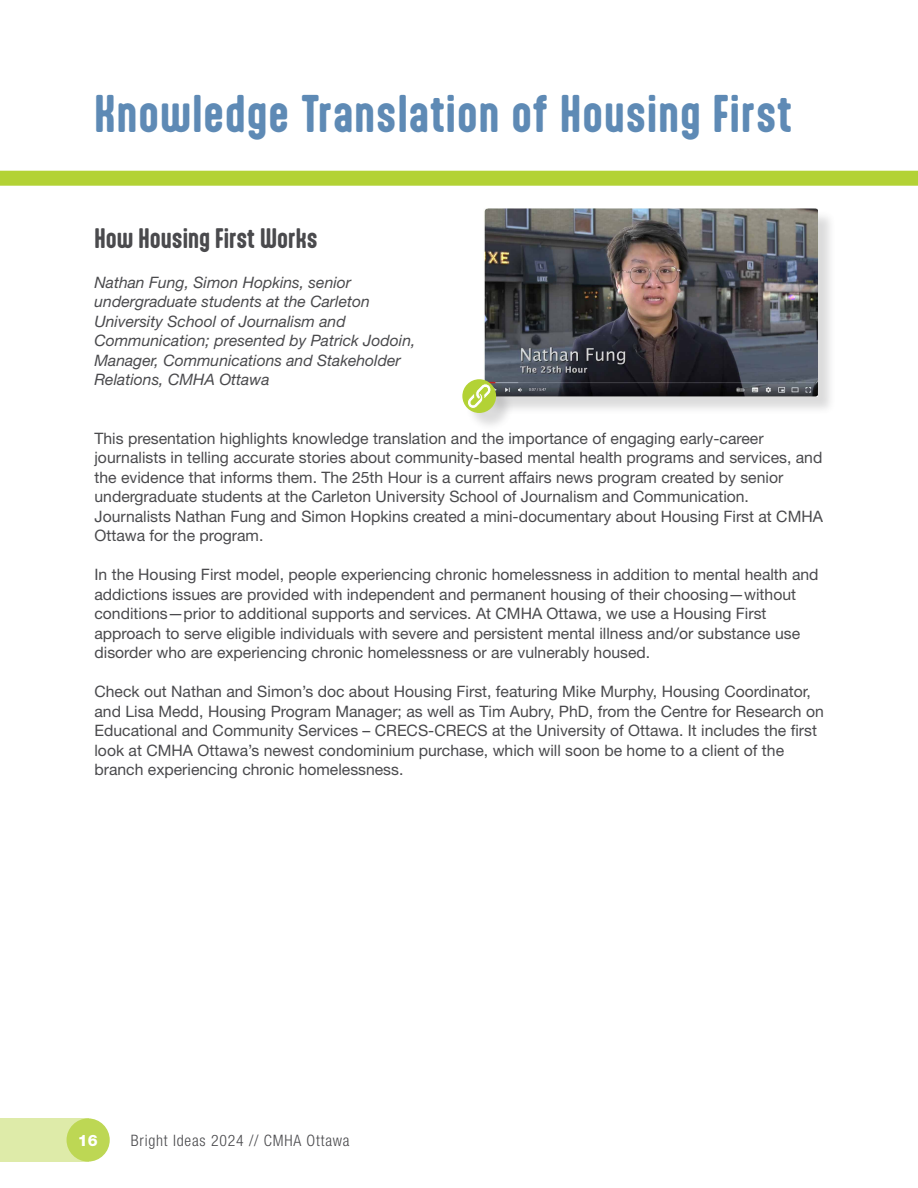
<style>
.page{position:relative;width:918px;height:1188px;background:#fff}
.page>*{position:absolute;margin:0;border:0;box-sizing:border-box;transform-origin:0 0}
.t1{font:700 45px "Aptly";letter-spacing:.025em;color:#5e8ab5}
.t2{font:700 24px "Aptly";color:#4a4a4d}
.t3{font:15.75px/19.5px "Helvetica Neue LT Std";color:#4a4a4d}
.t4{font:italic 15.75px/19.5px "Helvetica Neue LT Std";color:#4a4a4d}
.t5{font:300 condensed 15.75px "Helvetica Neue LT Std";letter-spacing:.05em;color:#4a4a4d}
.t6{font:800 15.75px "Helvetica Neue LT Std";color:#fff}
</style>
<div class="page">
<div style="left:0;top:1118px;width:88px;height:44px;background:#deeba9"></div>
<div style="left:67px;top:1118px;width:43px;height:44px;background:#bdd754;border-radius:50%"></div>
<div style="left:0;top:171px;width:918px;height:15px;background:#b3d235"></div>
<div style="left:486px;top:210px;width:351px;height:205px;background:#4a4a4d;opacity:.2"></div>
<img style="left:484px;top:208px;width:334px;height:188px">
<div style="left:465px;top:382px;width:49px;height:49px;background:#4a4a4d;opacity:.2"></div>
<svg style="left:462px;top:379px;width:34px;height:34px"></svg>
<svg style="left:466px;top:383px;width:27px;height:27px"></svg>
<h1 class="t1" style="left:94px;top:85px;width:699px">Knowledge Translation of Housing First</h1>
<h2 class="t2" style="left:94px;top:223px;width:225px">How Housing First Works</h2>
<p class="t4" style="left:94px;top:272px;width:322px">Nathan Fung, Simon Hopkins, senior undergraduate students at the Carleton University School of Journalism and Communication; presented by Patrick Jodoin, Manager, Communications and Stakeholder Relations, CMHA Ottawa</p>
<p class="t3" style="left:94px;top:428px;width:730px">This presentation highlights knowledge translation and the importance of engaging early-career journalists in telling accurate stories about community-based mental health programs and services, and the evidence that informs them. The 25th Hour is a current affairs news program created by senior undergraduate students at the Carleton University School of Journalism and Communication.<br>Journalists Nathan Fung and Simon Hopkins created a mini-documentary about Housing First at CMHA Ottawa for the program.</p>
<p class="t3" style="left:94px;top:565px;width:726px">In the Housing First model, people experiencing chronic homelessness in addition to mental health and addictions issues are provided with independent and permanent housing of their choosing—without conditions—prior to additional supports and services. At CMHA Ottawa, we use a Housing First approach to serve eligible individuals with severe and persistent mental illness and/or substance use disorder who are experiencing chronic homelessness or are vulnerably housed.</p>
<p class="t3" style="left:94px;top:682px;width:731px">Check out Nathan and Simon’s doc about Housing First, featuring Mike Murphy, Housing Coordinator, and Lisa Medd, Housing Program Manager; as well as Tim Aubry, PhD, from the Centre for Research on Educational and Community Services – CRECS-CRECS at the University of Ottawa. It includes the first look at CMHA Ottawa’s newest condominium purchase, which will soon be home to a client of the branch experiencing chronic homelessness.</p>
<p class="t6" style="left:78px;top:1131px;width:21px">16</p>
<p class="t5" style="left:131px;top:1131px;width:220px">Bright Ideas 2024 // CMHA Ottawa</p>
</div>
